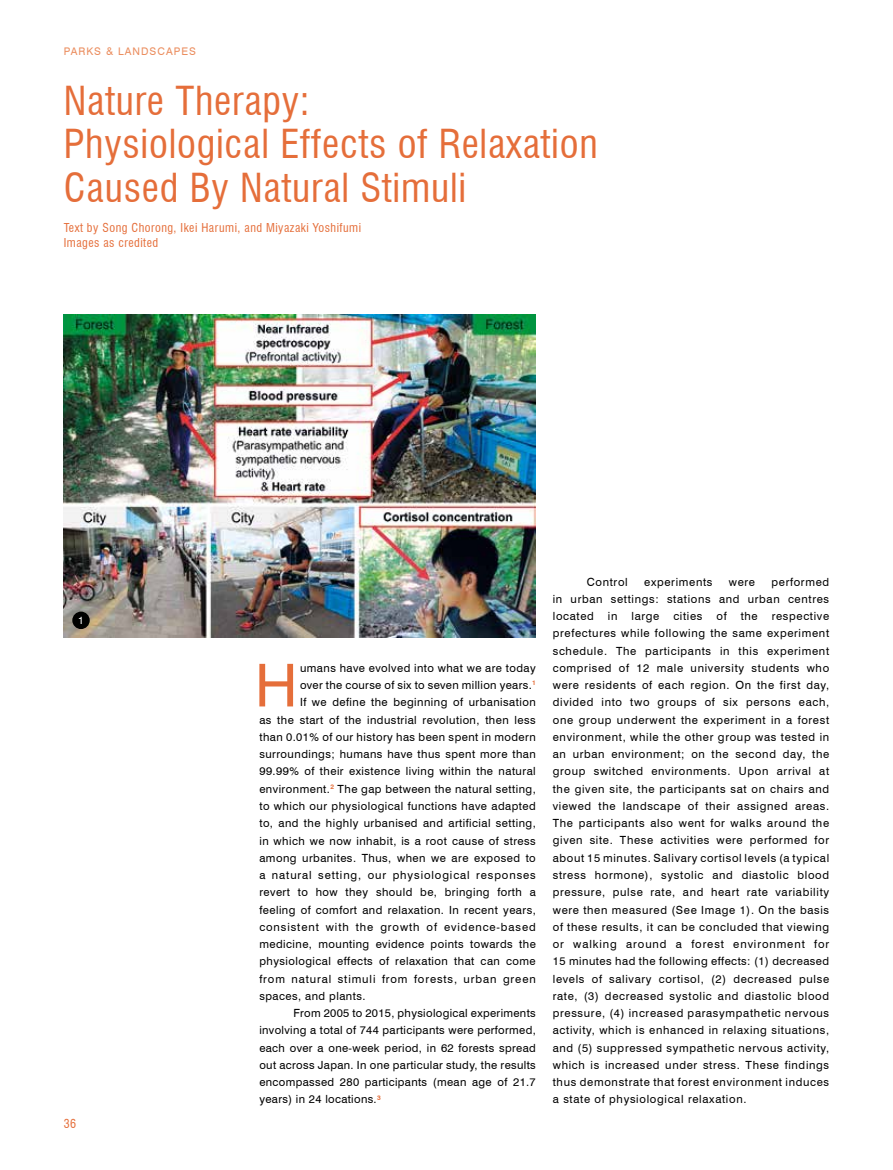
<style>
.page{position:relative;width:893px;height:1170px;background:#fff}
.page>*{position:absolute;margin:0;border:0;box-sizing:border-box;transform-origin:0 0}
.t1{font:59.25px "Swiss 721 BT";color:#e56e3a}
.t2{font:condensed 39px/43.5px "Swiss 721 BT";letter-spacing:.02em;color:#e56e3a}
.t3{font:condensed 12px/15px "Swiss 721 BT";letter-spacing:.04em;color:#e56e3a}
.t4{font:11.25px/17.2px "Swiss 721 BT";letter-spacing:.04em;color:#000;text-align:justify}
.t5{font:11.25px "Swiss 721 BT";letter-spacing:.08em;color:#000}
.t6{font:11.25px "Swiss 721 BT";letter-spacing:.06em;color:#000}
.t7{font:10.5px "Swiss 721 BT";letter-spacing:.1em;color:#eb8d5e}
.t8{font:10.5px "Swiss 721 BT";color:#fff}
</style>
<div class="page">
<img style="left:64px;top:315px;width:472px;height:322px">
<div style="left:72px;top:611px;width:18px;height:18px;background:#000;border-radius:50%"></div>
<p class="t7" style="left:64px;top:45px;width:134px">Parks &amp; landscapes</p>
<p class="t2" style="left:64px;top:79px;width:535px">Nature Therapy:<br>Physiological Effects of Relaxation<br>Caused By Natural Stimuli</p>
<p class="t3" style="left:64px;top:220px;width:299px">Text by Song Chorong, Ikei Harumi, and Miyazaki Yoshifumi<br>Images as credited</p>
<p class="t8" style="left:78px;top:614px;width:7px">1</p>
<p class="t3" style="left:64px;top:1116px;width:14px">36</p>
<p class="t1" style="left:255px;top:649px;width:44px">H</p>
<p class="t4" style="left:300px;top:659px;width:237px">umans have evolved into what we are today</p>
<p class="t4" style="left:300px;top:676px;width:237px">over the course of six to seven million years.<sup>1</sup></p>
<p class="t4" style="left:300px;top:693px;width:237px">If we define the beginning of urbanisation</p>
<p class="t4" style="left:259px;top:711px;width:278px">as the start of the industrial revolution, then less</p>
<p class="t4" style="left:259px;top:728px;width:278px">than 0.01% of our history has been spent in modern</p>
<p class="t4" style="left:259px;top:745px;width:278px">surroundings; humans have thus spent more than</p>
<p class="t4" style="left:259px;top:762px;width:278px">99.99% of their existence living within the natural</p>
<p class="t4" style="left:259px;top:780px;width:278px">environment.<sup>2</sup> The gap between the natural setting,</p>
<p class="t4" style="left:259px;top:797px;width:278px">to which our physiological functions have adapted</p>
<p class="t4" style="left:259px;top:814px;width:278px">to, and the highly urbanised and artificial setting,</p>
<p class="t4" style="left:259px;top:831px;width:278px">in which we now inhabit, is a root cause of stress</p>
<p class="t4" style="left:259px;top:849px;width:278px">among urbanites. Thus, when we are exposed to</p>
<p class="t5" style="left:259px;top:868px;width:278px">a natural setting, our physiological responses</p>
<p class="t4" style="left:259px;top:883px;width:278px">revert to how they should be, bringing forth a</p>
<p class="t4" style="left:259px;top:900px;width:278px">feeling of comfort and relaxation. In recent years,</p>
<p class="t5" style="left:259px;top:919px;width:278px">consistent with the growth of evidence-based</p>
<p class="t4" style="left:259px;top:935px;width:278px">medicine, mounting evidence points towards the</p>
<p class="t4" style="left:259px;top:952px;width:278px">physiological effects of relaxation that can come</p>
<p class="t5" style="left:259px;top:971px;width:278px">from natural stimuli from forests, urban green</p>
<p class="t4" style="left:259px;top:987px;width:108px">spaces, and plants.</p>
<p class="t4" style="left:293px;top:1004px;width:244px">From 2005 to 2015, physiological experiments</p>
<p class="t4" style="left:259px;top:1021px;width:278px">involving a total of 744 participants were performed,</p>
<p class="t4" style="left:259px;top:1038px;width:278px">each over a one-week period, in 62 forests spread</p>
<p class="t4" style="left:259px;top:1056px;width:278px">out across Japan. In one particular study, the results</p>
<p class="t4" style="left:259px;top:1073px;width:278px">encompassed 280 participants (mean age of 21.7</p>
<p class="t4" style="left:259px;top:1090px;width:123px">years) in 24 locations.<sup>3</sup></p>
<p class="t6" style="left:587px;top:574px;width:42px">Control</p>
<p class="t6" style="left:644px;top:574px;width:70px">experiments</p>
<p class="t4" style="left:729px;top:573px;width:28px">were</p>
<p class="t4" style="left:553px;top:573px;width:278px;text-indent:219px">performed in urban settings: stations and urban centres located in large cities of the respective prefectures while following the same experiment schedule. The participants in this experiment comprised of 12 male university students who were residents of each region. On the first day, divided into two groups of six persons each, one group underwent the experiment in a forest environment, while the other group was tested in an urban environment; on the second day, the group switched environments. Upon arrival at the given site, the participants sat on chairs and viewed the landscape of their assigned areas.<br>The participants also went for walks around the given site. These activities were performed for about 15 minutes. Salivary cortisol levels (a typical stress hormone), systolic and diastolic blood pressure, pulse rate, and heart rate variability were then measured (See Image 1). On the basis of these results, it can be concluded that viewing or walking around a forest environment for 15 minutes had the following effects: (1) decreased levels of salivary cortisol, (2) decreased pulse rate, (3) decreased systolic and diastolic blood pressure, (4) increased parasympathetic nervous activity, which is enhanced in relaxing situations, and (5) suppressed sympathetic nervous activity, which is increased under stress. These findings thus demonstrate that forest environment induces a state of physiological relaxation.</p>
</div>
